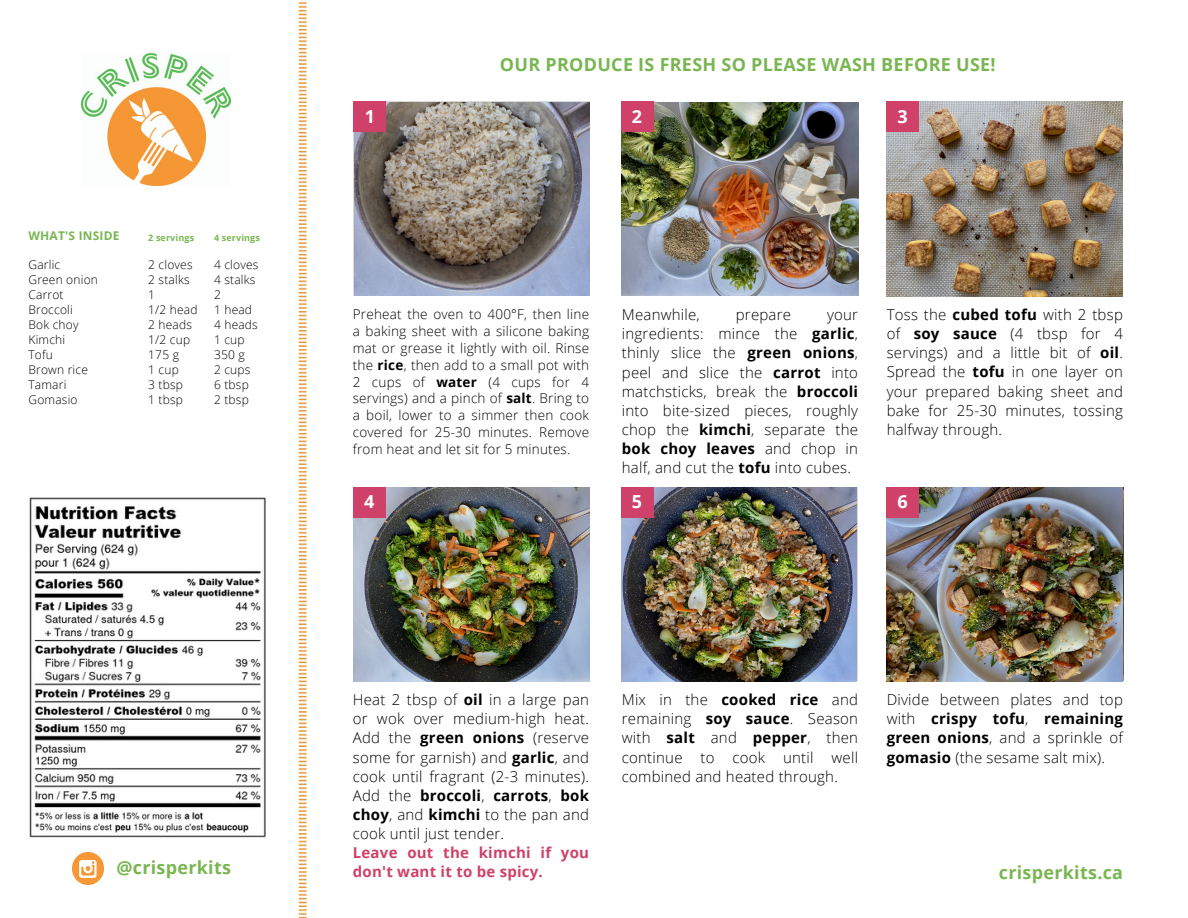
<style>
.page{position:relative;width:1188px;height:918px;background:#fff}
.page>*{position:absolute;margin:0;border:0;box-sizing:border-box;transform-origin:0 0}
.t1{font:700 18px "Open Sans";letter-spacing:.015em;color:#79b652}
.t2{font:700 18px "Open Sans";color:#fff}
.t3{font:300 15px/19.2px "Open Sans";letter-spacing:.015em;color:#000;text-align:justify}
.t4{font:300 13.5px/16.8px "Open Sans";letter-spacing:.015em;color:#000;text-align:justify}
.t5{font:300 12px/15px "Open Sans";letter-spacing:.015em;color:#000}
.t6{font:700 12px "Open Sans";letter-spacing:.015em;color:#79b652}
.t7{font:700 9px "Open Sans";letter-spacing:.015em;color:#79b652}
.s1{font-weight:700}
.s2{font-weight:700;color:#cf4169}
</style>
<div class="page">
<img style="left:230px;top:0;width:669px;height:918px">
<img style="left:72px;top:853px;width:32px;height:31px">
<img style="left:82px;top:53px;width:148px;height:132px">
<img style="left:622px;top:102px;width:236px;height:194px">
<div style="left:621px;top:102px;width:32px;height:30px;background:#cf4169"></div>
<img style="left:887px;top:101px;width:236px;height:195px">
<div style="left:887px;top:102px;width:32px;height:30px;background:#cf4169"></div>
<img style="left:354px;top:488px;width:235px;height:193px">
<div style="left:353px;top:487px;width:32px;height:31px;background:#cf4169"></div>
<img style="left:622px;top:488px;width:235px;height:193px">
<div style="left:621px;top:487px;width:32px;height:31px;background:#cf4169"></div>
<img style="left:355px;top:102px;width:235px;height:194px">
<div style="left:354px;top:102px;width:32px;height:30px;background:#cf4169"></div>
<img style="left:887px;top:488px;width:236px;height:193px">
<div style="left:887px;top:487px;width:32px;height:31px;background:#cf4169"></div>
<img style="left:30px;top:487px;width:237px;height:354px">
<h3 class="t6" style="left:29px;top:227px;width:93px">WHAT'S INSIDE</h3>
<p class="t7" style="left:148px;top:232px;width:47px">2 servings</p>
<p class="t7" style="left:214px;top:232px;width:47px">4 servings</p>
<p class="t5" style="left:29px;top:257px;width:71px">Garlic<br>Green onion<br>Carrot<br>Broccoli<br>Bok choy<br>Kimchi<br>Tofu<br>Brown rice<br>Tamari<br>Gomasio</p>
<p class="t5" style="left:148px;top:257px;width:51px">2 cloves<br>2 stalks<br>1<br>1/2 head<br>2 heads<br>1/2 cup<br>175 g<br>1 cup<br>3 tbsp<br>1 tbsp</p>
<h3 class="t5" style="left:214px;top:257px;width:46px">4 cloves<br>4 stalks<br>2<br>1 head<br>4 heads<br>1 cup<br>350 g<br>2 cups<br>6 tbsp<br>2 tbsp</h3>
<p class="t1" style="left:116px;top:855px;width:116px">@crisperkits</p>
<p class="t2" style="left:365px;top:104px;width:12px">1</p>
<h5 class="t1" style="left:500px;top:52px;width:497px">OUR PRODUCE IS FRESH SO PLEASE WASH BEFORE USE!</h5>
<h4 class="t2" style="left:632px;top:104px;width:12px">2</h4>
<p class="t2" style="left:898px;top:104px;width:12px">3</p>
<p class="t4" style="left:353px;top:305px;width:238px">Preheat the oven to 400°F, then line a baking sheet with a silicone baking mat or grease it lightly with oil. Rinse the <span class="s1">rice</span>, then add to a small pot with 2 cups of <span class="s1">water</span> (4 cups for 4 servings) and a pinch of <span class="s1">salt</span>. Bring to a boil, lower to a simmer then cook covered for 25-30 minutes. Remove from heat and let sit for 5 minutes.</p>
<p class="t3" style="left:622px;top:305px;width:238px;text-indent:205px">your ingredients: mince the <span class="s1">garlic</span>, thinly slice the <span class="s1">green onions</span>, peel and slice the <span class="s1">carrot</span> into matchsticks, break the <span class="s1">broccoli </span>into bite-sized pieces, roughly chop the <span class="s1">kimchi</span>, separate the <span class="s1">bok choy leaves</span> and chop in half, and cut the <span class="s1">tofu</span> into cubes.</p>
<h6 class="t3" style="left:887px;top:305px;width:238px">Toss the <span class="s1">cubed tofu</span> with 2 tbsp of <span class="s1">soy sauce</span> (4 tbsp for 4 servings) and a little bit of <span class="s1">oil</span>.<br>Spread the <span class="s1">tofu</span> in one layer on your prepared baking sheet and bake for 25-30 minutes, tossing halfway through.</h6>
<p class="t3" style="left:622px;top:305px;width:80px">Meanwhile,</p>
<p class="t3" style="left:736px;top:305px;width:57px">prepare</p>
<p class="t2" style="left:364px;top:489px;width:12px">4</p>
<h3 class="t2" style="left:632px;top:489px;width:12px">5</h3>
<p class="t2" style="left:898px;top:489px;width:12px">6</p>
<h6 class="t3" style="left:353px;top:690px;width:238px;text-align:left">Heat 2 tbsp of <span class="s1">oil</span> in a large pan or wok over medium-high heat.<br>Add the <span class="s1">green onions</span> (reserve some for garnish) and <span class="s1">garlic</span>, and cook until fragrant (2-3 minutes).<br>Add the <span class="s1">broccoli</span>, <span class="s1">carrots</span>, <span class="s1">bok choy</span>, and <span class="s1">kimchi</span> to the pan and cook until just tender.<br><span class="s2">Leave out the kimchi if you don't want it to be spicy.</span></h6>
<h6 class="t3" style="left:622px;top:690px;width:238px">Mix in the <span class="s1">cooked rice</span> and remaining <span class="s1">soy sauce</span>. Season with <span class="s1">salt</span> and <span class="s1">pepper</span>, then continue to cook until well combined and heated through.</h6>
<h2 class="t3" style="left:887px;top:690px;width:238px">Divide between plates and top with <span class="s1">crispy tofu</span>, <span class="s1">remaining green onions</span>, and a sprinkle of <span class="s1">gomasio</span> (the sesame salt mix).</h2>
<p class="t1" style="left:999px;top:860px;width:126px">crisperkits.ca</p>
</div>
